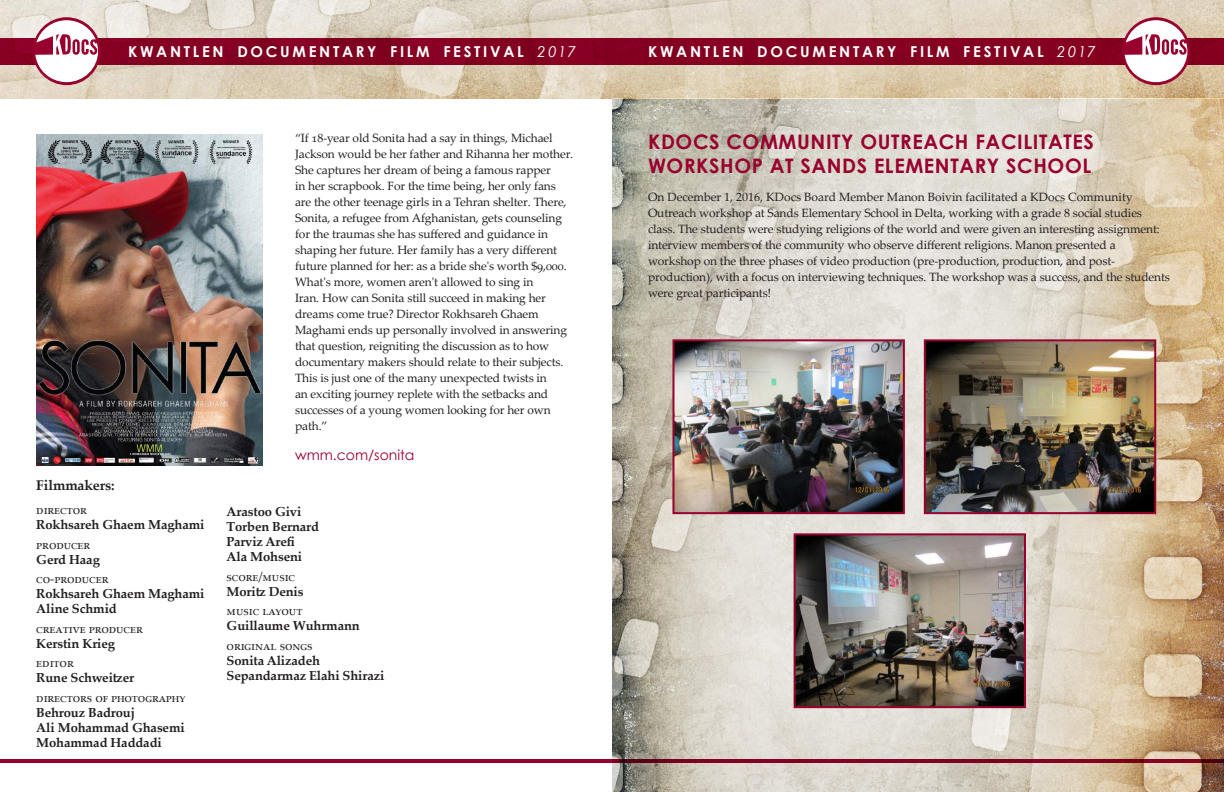
<style>
.page{position:relative;width:1224px;height:792px;background:#fff}
.page>*{position:absolute;margin:0;border:0;box-sizing:border-box;transform-origin:0 0}
.t1{font:700 20px/24px "Century Gothic";letter-spacing:.03em;color:#98012d}
.t2{font:700 15px "Century Gothic";letter-spacing:.18em;color:#fff}
.t3{font:14px "Century Gothic";color:#98012d}
.t4{font:700 14px "Palatino Linotype";letter-spacing:-.01em;color:#231f20}
.t5{font:700 13px/15px "Palatino Linotype";letter-spacing:-.01em;color:#231f20}
.t6{font:13px "Palatino Linotype";letter-spacing:-.01em;color:#231f20}
.t7{font:13px "Palatino Linotype";letter-spacing:.055em;color:#231f20}
.t8{font:12px/16px "Palatino Linotype";letter-spacing:-.01em;color:#231f20}
.s1{font-weight:400;font-style:italic}
</style>
<div class="page">
<img style="left:612px;top:98px;width:612px;height:694px">
<img style="left:0;top:0;width:1224px;height:98px">
<div style="left:0;top:38px;width:1224px;height:27px;background:#840021"></div>
<svg style="left:33px;top:17px;width:68px;height:68px"></svg>
<svg style="left:35px;top:20px;width:63px;height:62px"></svg>
<svg style="left:1122px;top:17px;width:68px;height:68px"></svg>
<svg style="left:1125px;top:20px;width:62px;height:62px"></svg>
<hr style="left:0;top:759px;width:1224px;height:3px;background:#98012d">
<img style="left:36px;top:134px;width:226px;height:332px">
<img style="left:675px;top:342px;width:227px;height:169px">
<div style="left:672px;top:339px;width:233px;height:175px;border:2px solid #98012d"></div>
<img style="left:927px;top:342px;width:226px;height:169px">
<div style="left:924px;top:339px;width:232px;height:175px;border:2px solid #98012d"></div>
<img style="left:797px;top:536px;width:226px;height:169px">
<div style="left:794px;top:533px;width:232px;height:175px;border:2px solid #98012d"></div>
<p class="t2" style="left:128px;top:40px;width:449px">KWANTLEN DOCUMENTARY FILM FESTIVAL <span class="s1">2017</span></p>
<p class="t2" style="left:648px;top:40px;width:449px">KWANTLEN DOCUMENTARY FILM FESTIVAL <span class="s1">2017</span></p>
<p class="t4" style="left:36px;top:476px;width:80px">Filmmakers:</p>
<p class="t6" style="left:36px;top:501px;width:51px">director</p>
<p class="t5" style="left:36px;top:517px;width:170px">Rokhsareh Ghaem Maghami</p>
<p class="t6" style="left:36px;top:535px;width:54px">producer</p>
<p class="t5" style="left:36px;top:551px;width:65px">Gerd Haag</p>
<p class="t6" style="left:36px;top:570px;width:72px">co-producer</p>
<p class="t5" style="left:36px;top:586px;width:170px">Rokhsareh Ghaem Maghami<br>Aline Schmid</p>
<p class="t6" style="left:36px;top:619px;width:107px">creative producer</p>
<p class="t5" style="left:36px;top:635px;width:80px">Kerstin Krieg</p>
<p class="t6" style="left:36px;top:654px;width:37px">editor</p>
<p class="t5" style="left:36px;top:670px;width:99px">Rune Schweitzer</p>
<p class="t7" style="left:36px;top:688px;width:151px">directors of photography</p>
<p class="t5" style="left:36px;top:704px;width:150px">Behrouz Badrouj<br>Ali Mohammad Ghasemi<br>Mohammad Haddadi</p>
<p class="t8" style="left:295px;top:130px;width:280px">“If 18-year old Sonita had a say in things, Michael Jackson would be her father and Rihanna her mother.<br>She captures her dream of being a famous rapper<br>in her scrapbook. For the time being, her only fans are the other teenage girls in a Tehran shelter. There, Sonita, a refugee from Afghanistan, gets counseling for the traumas she has suffered and guidance in shaping her future. Her family has a very different future planned for her: as a bride she's worth $9,000.<br>What's more, women aren't allowed to sing in<br>Iran. How can Sonita still succeed in making her dreams come true? Director Rokhsareh Ghaem Maghami ends up personally involved in answering that question, reigniting the discussion as to how documentary makers should relate to their subjects.<br>This is just one of the many unexpected twists in<br>an exciting journey replete with the setbacks and successes of a young women looking for her own path.”</p>
<p class="t3" style="left:295px;top:445px;width:121px">wmm.com/sonita</p>
<p class="t5" style="left:227px;top:504px;width:94px">Arastoo Givi<br>Torben Bernard<br>Parviz Arefi<br>Ala Mohseni</p>
<p class="t6" style="left:227px;top:567px;width:70px">score/music</p>
<p class="t5" style="left:227px;top:584px;width:78px">Moritz Denis</p>
<p class="t6" style="left:227px;top:602px;width:77px">music layout</p>
<p class="t5" style="left:227px;top:618px;width:135px">Guillaume Wuhrmann</p>
<p class="t6" style="left:227px;top:636px;width:87px">original songs</p>
<p class="t5" style="left:227px;top:653px;width:159px">Sonita Alizadeh<br>Sepandarmaz Elahi Shirazi</p>
<h1 class="t1" style="left:648px;top:129px;width:447px">KDOCS COMMUNITY OUTREACH FACILITATES<br>WORKSHOP AT SANDS ELEMENTARY SCHOOL</h1>
<p class="t8" style="left:648px;top:188px;width:523px">On December 1, 2016, KDocs Board Member Manon Boivin facilitated a KDocs Community Outreach workshop at Sands Elementary School in Delta, working with a grade 8 social studies class. The students were studying religions of the world and were given an interesting assignment: interview members of the community who observe different religions. Manon presented a workshop on the three phases of video production (pre-production, production, and post&shy;production), with a focus on interviewing techniques. The workshop was a success, and the students were great participants!</p>
</div>
